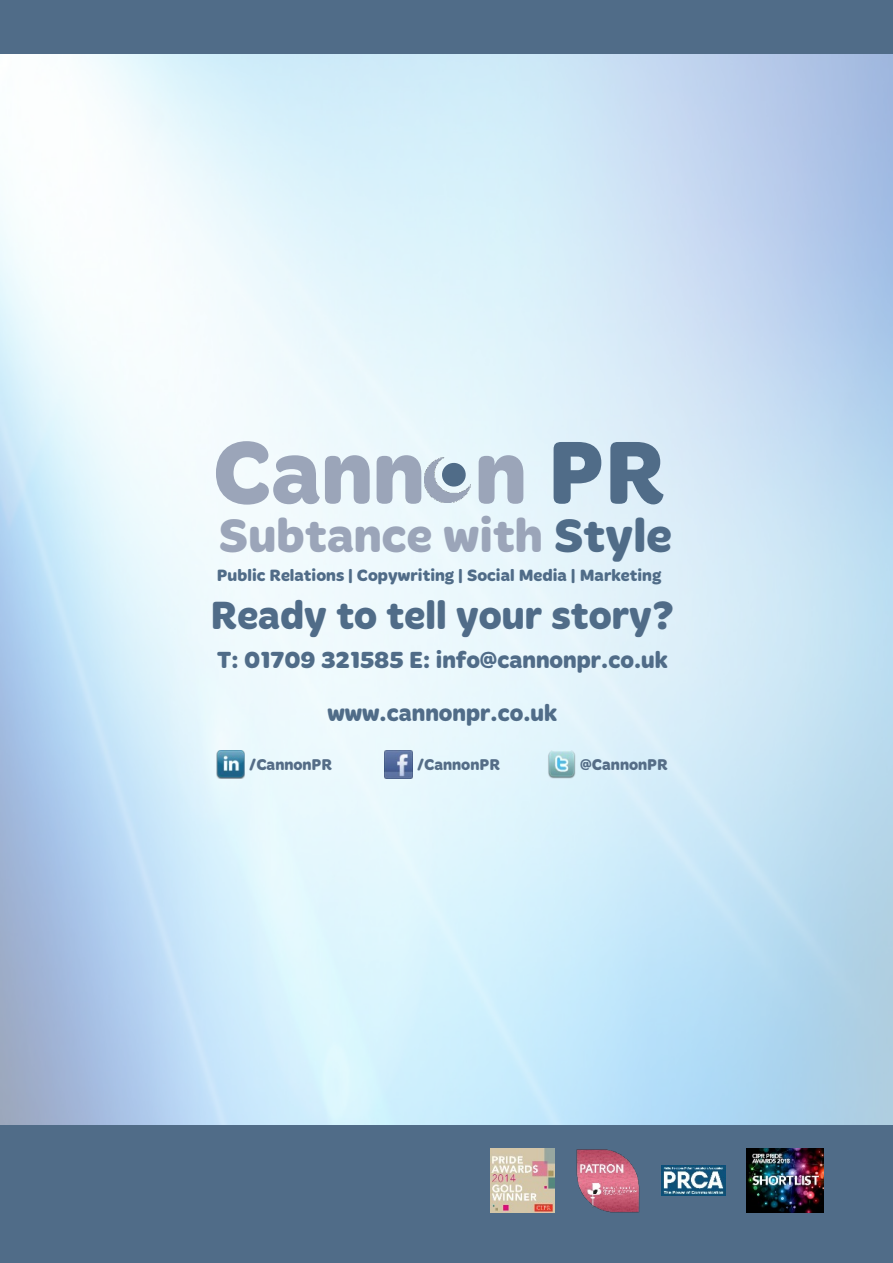
<style>
.page{position:relative;width:893px;height:1263px;background:#fff}
.page>*{position:absolute;margin:0;border:0;box-sizing:border-box;transform-origin:0 0}
.t1{font:700 91.8px "Merge";color:#9ba5b9}
.t2{font:700 48.3px "Merge";color:#9ba5b9}
.t3{font:700 40.5px "Merge";color:#506c88}
.t4{font:700 24px "Merge";color:#506c88}
.t5{font:700 16.95px "Merge";color:#506c88}
.t6{font:700 16.05px "Merge";color:#556d87}
.s1{color:#506c88}
</style>
<div class="page">
<img style="left:0;top:54px;width:893px;height:1071px">
<img style="left:425px;top:457px;width:45px;height:46px">
<svg style="left:440px;top:460px;width:26px;height:29px"></svg>
<div style="left:0;top:1125px;width:893px;height:138px;background:#506c88"></div>
<div style="left:0;top:0;width:893px;height:54px;background:#506c88"></div>
<img style="left:384px;top:750px;width:29px;height:28px">
<img style="left:217px;top:750px;width:28px;height:28px">
<img style="left:548px;top:750px;width:28px;height:28px">
<img style="left:747px;top:1148px;width:76px;height:64px">
<img style="left:661px;top:1165px;width:64px;height:30px">
<img style="left:576px;top:1149px;width:64px;height:63px">
<img style="left:491px;top:1148px;width:63px;height:64px">
<h1 class="t1" style="left:213px;top:435px;width:454px">Cann n <span class="s1">PR</span></h1>
<h2 class="t2" style="left:219px;top:516px;width:455px">Subtance with <span class="s1">Style</span></h2>
<p class="t5" style="left:217px;top:569px;width:446px">Public Relations | Copywriting | Social Media | Marketing</p>
<h3 class="t3" style="left:210px;top:599px;width:465px">Ready to tell your story?</h3>
<p class="t4" style="left:217px;top:650px;width:453px">T: 01709 321585 E: info@cannonpr.co.uk</p>
<p class="t4" style="left:327px;top:703px;width:231px">www.cannonpr.co.uk</p>
<p class="t6" style="left:249px;top:758px;width:84px">/CannonPR</p>
<p class="t6" style="left:417px;top:758px;width:84px">/CannonPR</p>
<p class="t6" style="left:580px;top:758px;width:89px">@CannonPR</p>
</div>
